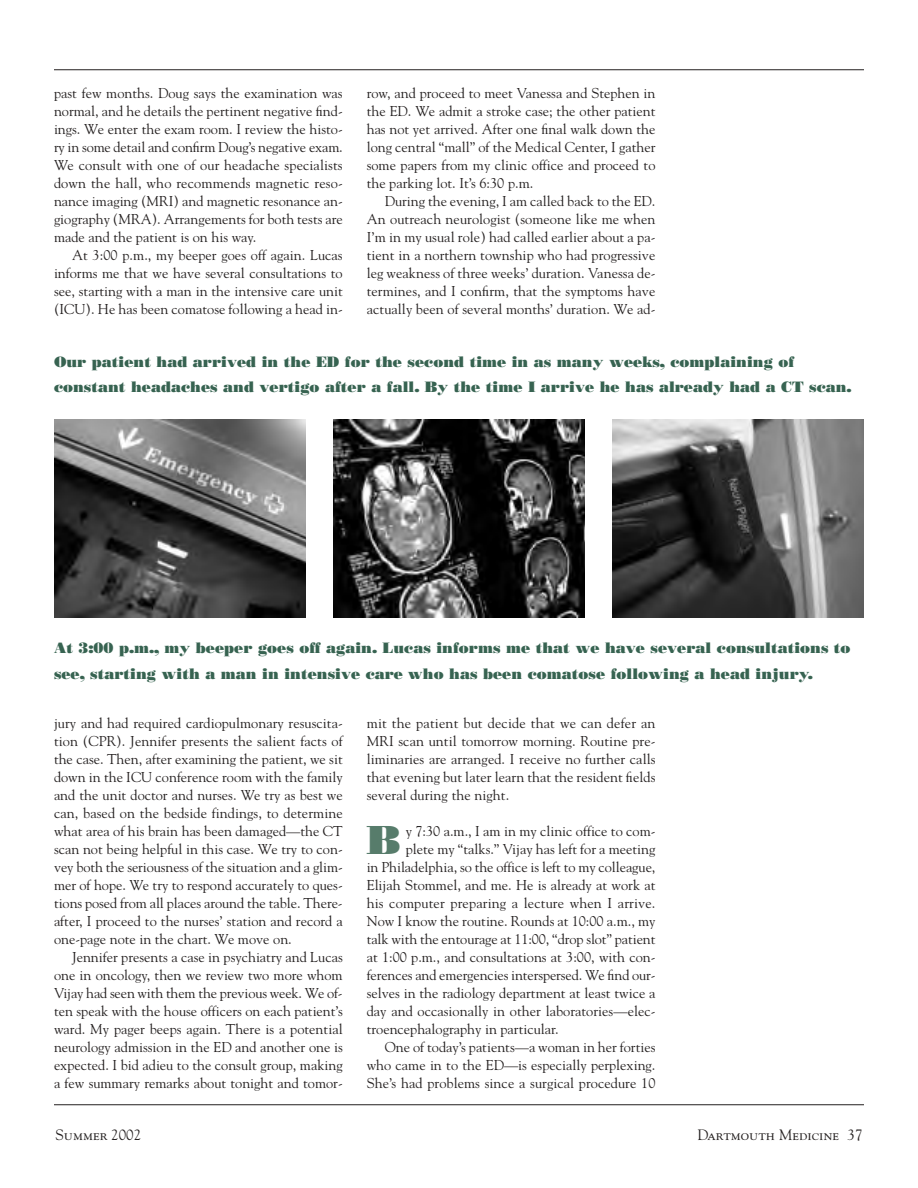
<style>
.page{position:relative;width:918px;height:1188px;background:#fff}
.page>*{position:absolute;margin:0;border:0;box-sizing:border-box;transform-origin:0 0}
.t1{font:40.35px "Bodoni Poster";color:#577c6b}
.t2{font:15px/25.5px "Bodoni Poster";color:#376351}
.t3{font:15px "Goudy SC";color:#231f1f}
.t4{font:14.25px/18px "Goudy";color:#231f1f;text-align:justify}
.s1{font-family:"Goudy"}
</style>
<div class="page">
<hr style="left:54px;top:1104px;width:810px;height:1px;background:#231f1f">
<hr style="left:54px;top:69px;width:810px;height:1px;background:#231f1f">
<img style="left:54px;top:419px;width:252px;height:198px">
<img style="left:333px;top:419px;width:252px;height:198px">
<img style="left:612px;top:419px;width:252px;height:198px">
<p class="t4" style="left:54px;top:86px;width:290px">past few months. Doug says the examination was normal, and he details the pertinent negative find&shy;ings. We enter the exam room. I review the histo&shy;ry in some detail and confirm Doug’s negative exam.<br>We consult with one of our headache specialists down the hall, who recommends magnetic reso&shy;nance imaging (MRI) and magnetic resonance an&shy;giography (MRA). Arrangements for both tests are made and the patient is on his way.</p>
<p class="t4" style="left:54px;top:248px;width:290px;text-indent:18px">At 3:00 p.m., my beeper goes off again. Lucas informs me that we have several consultations to see, starting with a man in the intensive care unit (ICU). He has been comatose following a head in-</p>
<p class="t4" style="left:367px;top:86px;width:290px">row, and proceed to meet Vanessa and Stephen in the ED. We admit a stroke case; the other patient has not yet arrived. After one final walk down the long central “mall” of the Medical Center, I gather some papers from my clinic office and proceed to the parking lot. It’s 6:30 p.m.</p>
<p class="t4" style="left:367px;top:194px;width:290px;text-indent:18px">During the evening, I am called back to the ED.<br>An outreach neurologist (someone like me when I’m in my usual role) had called earlier about a pa&shy;tient in a northern township who had progressive leg weakness of three weeks’ duration. Vanessa de&shy;termines, and I confirm, that the symptoms have actually been of several months’ duration. We ad-</p>
<p class="t2" style="left:54px;top:350px;width:799px">Our patient had arrived in the ED for the second time in as many weeks, complaining of constant headaches and vertigo after a fall. By the time I arrive he has already had a CT scan.</p>
<p class="t2" style="left:54px;top:637px;width:798px">At 3:00 p.m., my beeper goes off again. Lucas informs me that we have several consultations to see, starting with a man in intensive care who has been comatose following a head injury.</p>
<p class="t4" style="left:54px;top:716px;width:290px">jury and had required cardiopulmonary resuscita&shy;tion (CPR). Jennifer presents the salient facts of the case. Then, after examining the patient, we sit down in the ICU conference room with the family and the unit doctor and nurses. We try as best we can, based on the bedside findings, to determine what area of his brain has been damaged—the CT scan not being helpful in this case. We try to con&shy;vey both the seriousness of the situation and a glim&shy;mer of hope. We try to respond accurately to ques&shy;tions posed from all places around the table. There&shy;after, I proceed to the nurses’ station and record a one-page note in the chart. We move on.</p>
<p class="t4" style="left:54px;top:950px;width:290px;text-indent:18px">Jennifer presents a case in psychiatry and Lucas one in oncology, then we review two more whom Vijay had seen with them the previous week. We of&shy;ten speak with the house officers on each patient’s ward. My pager beeps again. There is a potential neurology admission in the ED and another one is expected. I bid adieu to the consult group, making a few summary remarks about tonight and tomor-</p>
<p class="t4" style="left:367px;top:716px;width:290px">mit the patient but decide that we can defer an MRI scan until tomorrow morning. Routine pre&shy;liminaries are arranged. I receive no further calls that evening but later learn that the resident fields several during the night.</p>
<h1 class="t1" style="left:367px;top:826px;width:35px">B</h1>
<p class="t4" style="left:406px;top:824px;width:251px">y 7:30 a.m., I am in my clinic office to com-</p>
<p class="t4" style="left:406px;top:842px;width:251px">plete my “talks.” Vijay has left for a meeting</p>
<p class="t4" style="left:367px;top:860px;width:290px">in Philadelphia, so the office is left to my colleague,</p>
<p class="t4" style="left:367px;top:878px;width:290px">Elijah Stommel, and me. He is already at work at</p>
<p class="t4" style="left:367px;top:896px;width:290px">his computer preparing a lecture when I arrive.</p>
<p class="t4" style="left:367px;top:914px;width:290px">Now I know the routine. Rounds at 10:00 a.m., my</p>
<p class="t4" style="left:367px;top:932px;width:290px">talk with the entourage at 11:00, “drop slot” patient</p>
<p class="t4" style="left:367px;top:950px;width:290px">at 1:00 p.m., and consultations at 3:00, with con-</p>
<p class="t4" style="left:367px;top:968px;width:290px">ferences and emergencies interspersed. We find our-</p>
<p class="t4" style="left:367px;top:986px;width:290px">selves in the radiology department at least twice a</p>
<p class="t4" style="left:367px;top:1004px;width:290px">day and occasionally in other laboratories—elec-</p>
<p class="t4" style="left:367px;top:1022px;width:193px">troencephalography in particular.</p>
<p class="t4" style="left:385px;top:1040px;width:272px">One of today’s patients—a woman in her forties</p>
<p class="t4" style="left:367px;top:1058px;width:290px">who came in to the ED—is especially perplexing.</p>
<p class="t4" style="left:367px;top:1076px;width:290px">She’s had problems since a surgical procedure 10</p>
<p class="t3" style="left:56px;top:1129px;width:87px">Summer <span class="s1">2002</span></p>
<p class="t3" style="left:697px;top:1129px;width:167px">Dartmouth Medicine <span class="s1">37</span></p>
</div>
